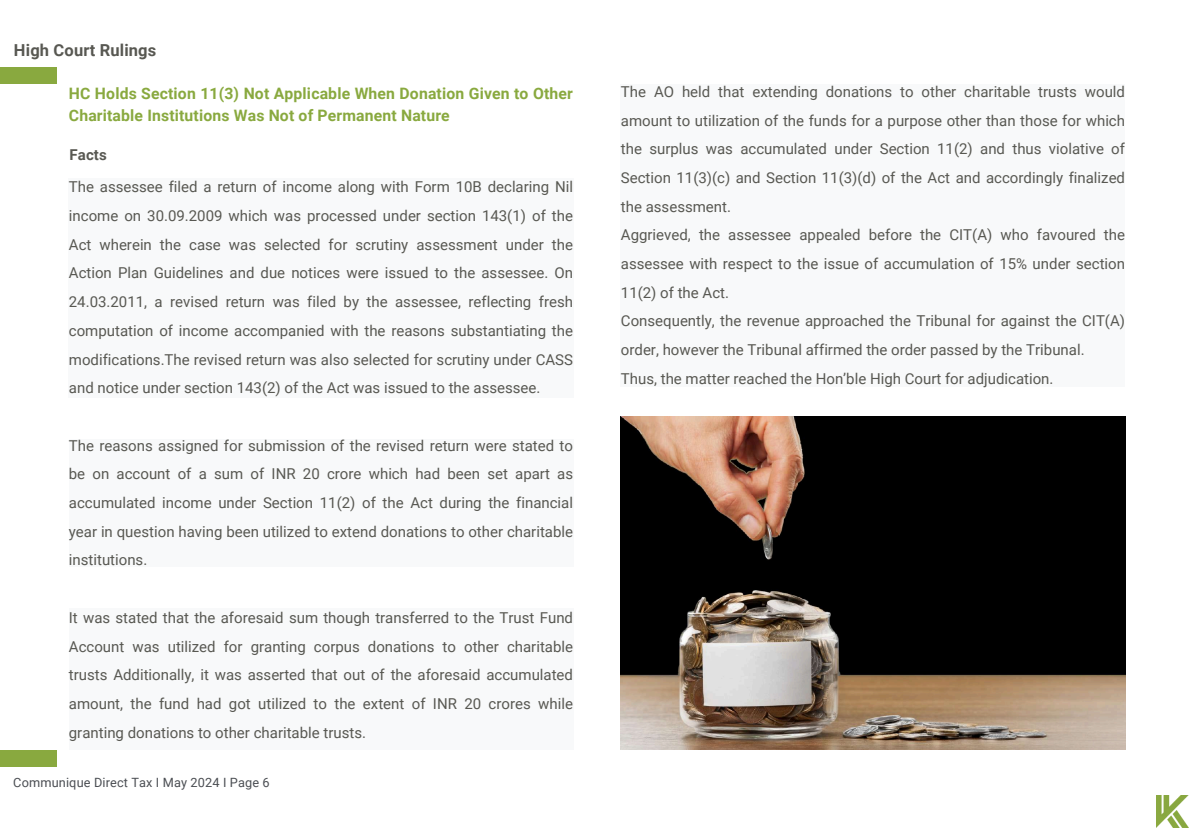
<style>
.page{position:relative;width:1194px;height:833px;background:#fff}
.page>*{position:absolute;margin:0;border:0;box-sizing:border-box;transform-origin:0 0}
.t1{font:700 16.5px "Roboto";letter-spacing:.01em;color:#585852}
.t2{font:700 15.75px/21.9px "Roboto";letter-spacing:.01em;color:#89a93f}
.t3{font:15px/28.7px "Roboto";color:#585852;text-align:justify}
.t4{font:700 15px "Roboto";letter-spacing:.01em;color:#585852}
.t5{font:12.75px "Roboto";letter-spacing:.01em;color:#4b4e53}
</style>
<div class="page">
<img style="left:1156px;top:795px;width:32px;height:32px">
<div style="left:69px;top:178px;width:504px;height:220px;background:#f8f9fa"></div>
<div style="left:69px;top:608px;width:504px;height:141px;background:#f8f9fa"></div>
<div style="left:69px;top:440px;width:504px;height:127px;background:#f8f9fa"></div>
<div style="left:0;top:67px;width:57px;height:17px;background:#89a93f"></div>
<img style="left:620px;top:416px;width:504px;height:333px">
<div style="left:620px;top:84px;width:504px;height:303px;background:#f8f9fa"></div>
<div style="left:0;top:749px;width:57px;height:17px;background:#89a93f"></div>
<p class="t1" style="left:14px;top:41px;width:144px">High Court Rulings</p>
<p class="t2" style="left:69px;top:83px;width:505px">HC Holds Section 11(3) Not Applicable When Donation Given to Other<br>Charitable Institutions Was Not of Permanent Nature</p>
<p class="t4" style="left:69px;top:146px;width:39px">Facts</p>
<p class="t3" style="left:69px;top:173px;width:505px">The assessee filed a return of income along with Form 10B declaring Nil income on 30.09.2009 which was processed under section 143(1) of the Act wherein the case was selected for scrutiny assessment under the Action Plan Guidelines and due notices were issued to the assessee. On 24.03.2011, a revised return was filed by the assessee, reflecting fresh computation of income accompanied with the reasons substantiating the modifications.The revised return was also selected for scrutiny under CASS and notice under section 143(2) of the Act was issued to the assessee.</p>
<p class="t3" style="left:69px;top:431px;width:505px">The reasons assigned for submission of the revised return were stated to be on account of a sum of INR 20 crore which had been set apart as accumulated income under Section 11(2) of the Act during the financial year in question having been utilized to extend donations to other charitable institutions.</p>
<p class="t3" style="left:69px;top:603px;width:505px">It was stated that the aforesaid sum though transferred to the Trust Fund Account was utilized for granting corpus donations to other charitable trusts Additionally, it was asserted that out of the aforesaid accumulated amount, the fund had got utilized to the extent of INR 20 crores while granting donations to other charitable trusts.</p>
<p class="t5" style="left:13px;top:774px;width:258px">Communique Direct Tax I May 2024 I Page 6</p>
<p class="t3" style="left:620px;top:77px;width:505px;text-align:left">The AO held that extending donations to other charitable trusts would amount to utilization of the funds for a purpose other than those for which the surplus was accumulated under Section 11(2) and thus violative of Section 11(3)(c) and Section 11(3)(d) of the Act and accordingly finalized the assessment.<br>Aggrieved, the assessee appealed before the CIT(A) who favoured the assessee with respect to the issue of accumulation of 15% under section 11(2) of the Act.<br>Consequently, the revenue approached the Tribunal for against the CIT(A) order, however the Tribunal affirmed the order passed by the Tribunal.<br>Thus, the matter reached the Hon’ble High Court for adjudication.</p>
</div>
